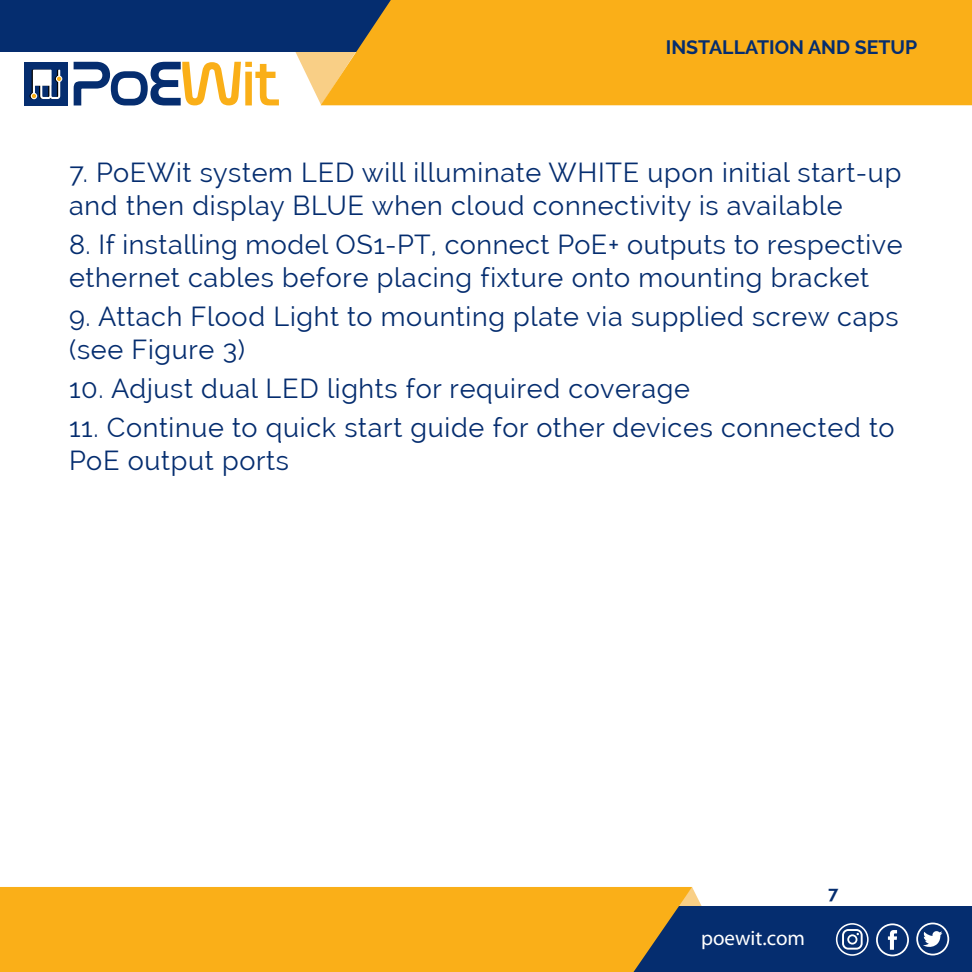
<style>
.page{position:relative;width:972px;height:972px;background:#fff}
.page>*{position:absolute;margin:0;border:0;box-sizing:border-box;transform-origin:0 0}
.Paragraph{font:27px/33px "Raleway";letter-spacing:.025em;color:#052d6f}
.t1{font:21px "Myriad Pro";color:#fff}
.t2{font:700 19.5px "Raleway";color:#052d6f}
.t3{font:700 18px "Raleway";color:#052d6f}
</style>
<div class="page">
<svg style="left:295px;top:52px;width:26px;height:53px"></svg>
<div style="left:0;top:0;width:972px;height:52px;background:#052d6f"></div>
<div style="left:321px;top:0;width:651px;height:105px;background:#faaf18"></div>
<svg style="left:692px;top:887px;width:11px;height:20px"></svg>
<div style="left:9px;top:907px;width:963px;height:65px;background:#052d6f"></div>
<div style="left:0;top:887px;width:692px;height:85px;background:#faaf18"></div>
<svg style="left:916px;top:923px;width:33px;height:32px"></svg>
<svg style="left:876px;top:923px;width:33px;height:33px"></svg>
<svg style="left:836px;top:923px;width:33px;height:33px"></svg>
<div style="left:24px;top:62px;width:44px;height:43px;background:#052d6f"></div>
<svg style="left:74px;top:62px;width:205px;height:43px"></svg>
<svg style="left:30px;top:70px;width:32px;height:29px"></svg>
<p class="t2" style="left:666px;top:36px;width:253px">INSTALLATION AND SETUP</p>
<p class="Paragraph" style="left:69px;top:156px;width:834px">7. PoEWit system LED will illuminate WHITE upon initial start-up and then display BLUE when cloud connectivity is available</p>
<p class="Paragraph" style="left:69px;top:228px;width:835px">8. If installing model OS1-PT, connect PoE+ outputs to respective ethernet cables before placing fixture onto mounting bracket</p>
<p class="Paragraph" style="left:69px;top:300px;width:831px">9. Attach Flood Light to mounting plate via supplied screw caps (see Figure 3)</p>
<p class="Paragraph" style="left:69px;top:372px;width:623px">10. Adjust dual LED lights for required coverage</p>
<p class="Paragraph" style="left:69px;top:411px;width:827px">11. Continue to quick start guide for other devices connected to<br>PoE output ports</p>
<p class="t1" style="left:701px;top:925px;width:105px">poewit.com</p>
<p class="t3" style="left:828px;top:882px;width:12px">7</p>
</div>
